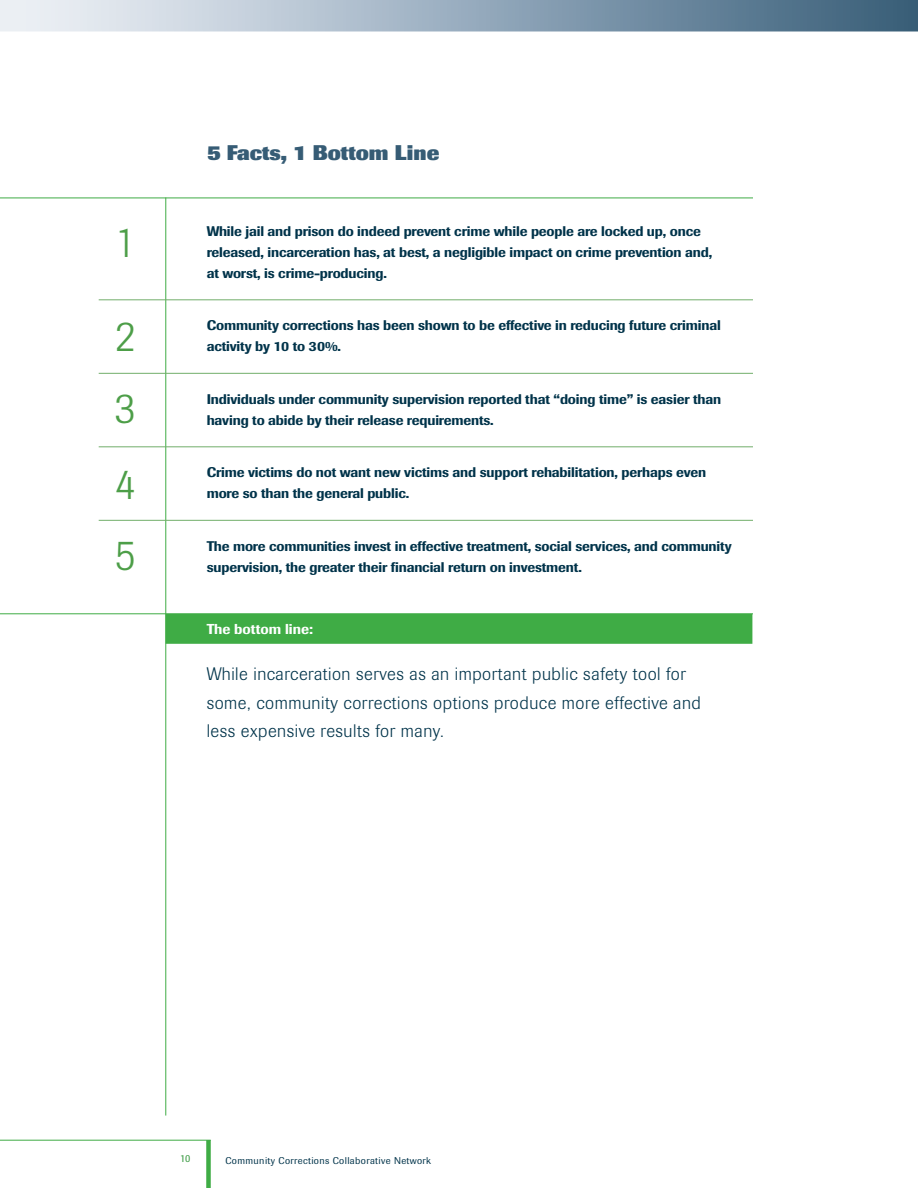
<style>
.page{position:relative;width:918px;height:1188px;background:#fff}
.page>*{position:absolute;margin:0;border:0;box-sizing:border-box;transform-origin:0 0}
.t1{font:300 43.5px "Imago";color:#4d9e48}
._07_Major_Head{font:800 21px "Imago";color:#365c75}
._03_Fact{font:300 18px/28.5px "Imago";letter-spacing:.03em;color:#00334a}
._03_Fact-2{font:500 14.25px "Imago";color:#fff}
.t2{font:500 13.8px/21px "Imago";letter-spacing:-.01em;color:#00334a}
.t3{font:10.5px "Imago";color:#34973c}
.t4{font:9.75px "Imago";letter-spacing:.04em;color:#00334a}
</style>
<div class="page">
<div style="left:206px;top:1140px;width:5px;height:48px;background:#3fac45"></div>
<hr style="left:0;top:1140px;width:211px;height:1px;background:#3fac45">
<svg style="left:0;top:0;width:918px;height:32px;background:#99acbd"></svg>
<hr style="left:165px;top:198px;width:1px;height:918px;background:#3fac45">
<div style="left:166px;top:614px;width:586px;height:30px;background:#3fac45"></div>
<hr style="left:0;top:198px;width:753px;height:1px;background:#3fac45">
<hr style="left:99px;top:299px;width:654px;height:1px;background:#72ae6a">
<hr style="left:99px;top:373px;width:654px;height:1px;background:#72ae6a">
<hr style="left:99px;top:446px;width:654px;height:1px;background:#72ae6a">
<hr style="left:99px;top:520px;width:654px;height:1px;background:#72ae6a">
<hr style="left:0;top:613px;width:753px;height:1px;background:#3fac45">
<p class="_07_Major_Head" style="left:207px;top:140px;width:234px">5 Facts, 1 Bottom Line</p>
<p class="t1" style="left:115px;top:217px;width:23px">1</p>
<p class="t2" style="left:207px;top:220px;width:507px">While jail and prison do indeed prevent crime while people are locked up, once released, incarceration has, at best, a negligible impact on crime prevention and, at worst, is crime-producing.</p>
<h3 class="t1" style="left:115px;top:311px;width:23px">2</h3>
<p class="t2" style="left:207px;top:315px;width:516px">Community corrections has been shown to be effective in reducing future criminal activity by 10 to 30%.</p>
<h2 class="t1" style="left:115px;top:383px;width:23px">3</h2>
<p class="t2" style="left:207px;top:388px;width:516px">Individuals under community supervision reported that “doing time” is easier than having to abide by their release requirements.</p>
<p class="t1" style="left:115px;top:459px;width:23px">4</p>
<p class="t2" style="left:207px;top:462px;width:501px">Crime victims do not want new victims and support rehabilitation, perhaps even more so than the general public.</p>
<h3 class="t1" style="left:115px;top:531px;width:23px">5</h3>
<p class="t2" style="left:207px;top:535px;width:526px">The more communities invest in effective treatment, social services, and community supervision, the greater their financial return on investment.</p>
<p class="_03_Fact-2" style="left:207px;top:620px;width:108px">The bottom line:</p>
<p class="_03_Fact" style="left:207px;top:660px;width:496px">While incarceration serves as an important public safety tool for some, community corrections options produce more effective and less expensive results for many.</p>
<p class="t3" style="left:180px;top:1152px;width:12px">10</p>
<p class="t4" style="left:225px;top:1155px;width:207px">Community Corrections Collaborative Network</p>
</div>
